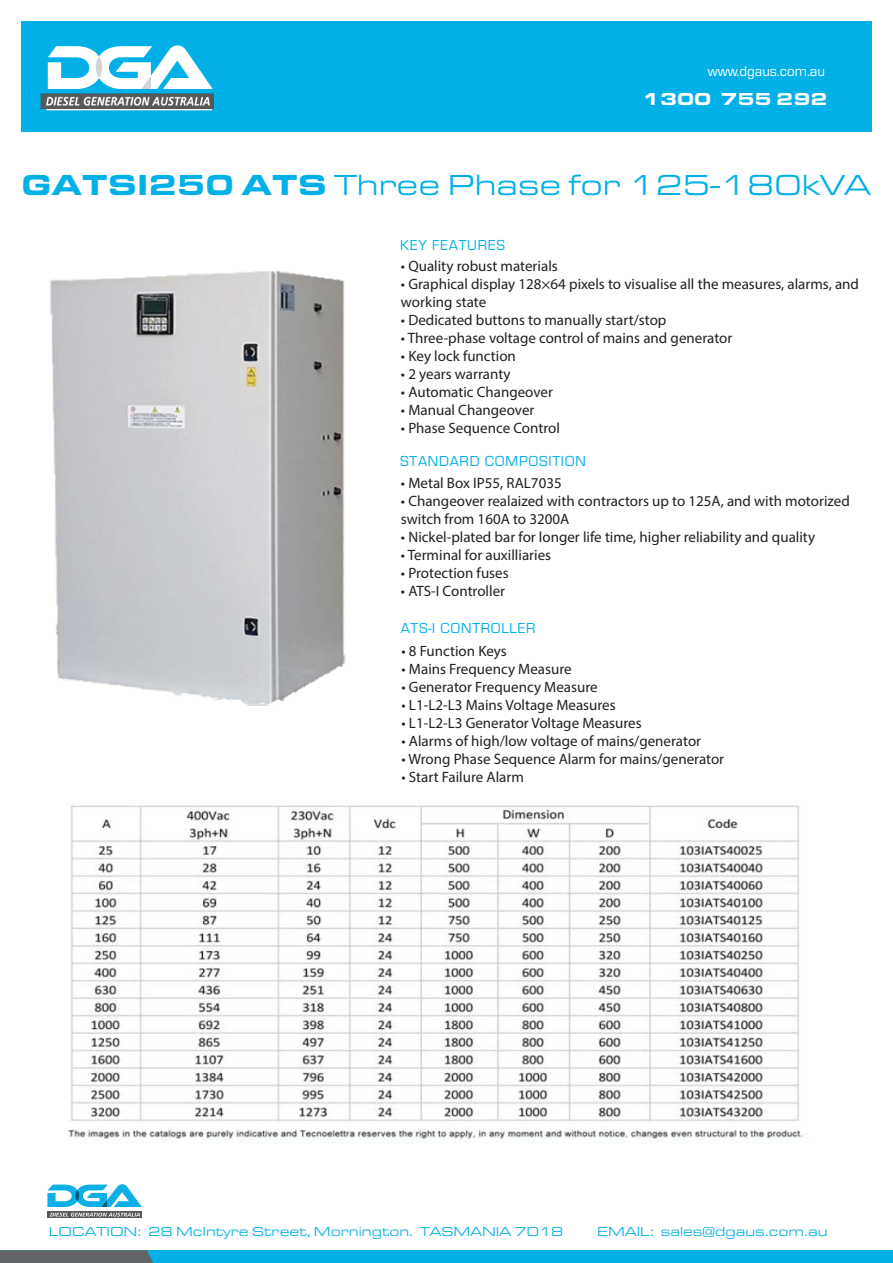
<style>
.page{position:relative;width:893px;height:1263px;background:#fff}
.page>*{position:absolute;margin:0;border:0;box-sizing:border-box;transform-origin:0 0}
.t1{font:30px "Eurostile Ext";color:#00b0e7}
.t2{font:900 18px "Eurostile Ext";color:#fff}
.t3{font:15px/18px "Myriad Pro";color:#231f20}
.t4{font:15px "Eurostile";letter-spacing:.05em;color:#00b0e7}
.t5{font:15px "Eurostile";color:#fff}
.t6{font:13.5px "Eurostile Ext";color:#00b0e7}
.s1{font-weight:900}
</style>
<div class="page">
<div style="left:21px;top:21px;width:851px;height:111px;background:#00b0e7"></div>
<svg style="left:47px;top:108px;width:165px;height:2px"></svg>
<svg style="left:48px;top:45px;width:165px;height:44px"></svg>
<div style="left:0;top:1250px;width:893px;height:13px;background:#00b0e7"></div>
<svg style="left:0;top:1250px;width:153px;height:13px;background:#5f666a"></svg>
<img style="left:40px;top:93px;width:173px;height:15px">
<svg style="left:47px;top:1211px;width:95px;height:7px"></svg>
<svg style="left:50px;top:1213px;width:90px;height:3px"></svg>
<svg style="left:47px;top:1184px;width:95px;height:23px"></svg>
<img style="left:50px;top:271px;width:295px;height:435px">
<img style="left:68px;top:805px;width:735px;height:334px">
<p class="t5" style="left:708px;top:61px;width:119px">www.dgaus.com.au</p>
<p class="t2" style="left:643px;top:85px;width:186px">1300 755 292</p>
<h1 class="t1" style="left:21px;top:164px;width:851px"><span class="s1">GATSI250 ATS</span> Three Phase for 125-180kVA</h1>
<p class="t4" style="left:400px;top:235px;width:107px">KEY FEATURES</p>
<p class="t3" style="left:401px;top:257px;width:158px">• Quality robust materials</p>
<p class="t3" style="left:401px;top:275px;width:460px">• Graphical display 128×64 pixels to visualise all the measures, alarms, and working state</p>
<p class="t3" style="left:401px;top:311px;width:267px">• Dedicated buttons to manually start/stop</p>
<p class="t3" style="left:401px;top:329px;width:333px">• Three-phase voltage control of mains and generator</p>
<p class="t3" style="left:401px;top:347px;width:116px">• Key lock function</p>
<p class="t3" style="left:401px;top:365px;width:111px">• 2 years warranty</p>
<p class="t3" style="left:401px;top:383px;width:153px">• Automatic Changeover</p>
<p class="t3" style="left:401px;top:401px;width:135px">• Manual Changeover</p>
<p class="t3" style="left:401px;top:419px;width:160px">• Phase Sequence Control</p>
<p class="t4" style="left:400px;top:450px;width:187px">STANDARD COMPOSITION</p>
<p class="t3" style="left:401px;top:474px;width:162px">• Metal Box IP55, RAL7035</p>
<p class="t3" style="left:401px;top:492px;width:450px">• Changeover realaized with contractors up to 125A, and with motorized switch from 160A to 3200A</p>
<p class="t3" style="left:401px;top:528px;width:416px">• Nickel-plated bar for longer life time, higher reliability and quality</p>
<p class="t3" style="left:401px;top:546px;width:152px">• Terminal for auxilliaries</p>
<p class="t3" style="left:401px;top:564px;width:109px">• Protection fuses</p>
<p class="t3" style="left:401px;top:582px;width:106px">• ATS-I Controller</p>
<p class="t4" style="left:401px;top:618px;width:136px">ATS-I CONTROLLER</p>
<p class="t3" style="left:402px;top:642px;width:107px">• 8 Function Keys</p>
<p class="t3" style="left:402px;top:660px;width:172px">• Mains Frequency Measure</p>
<p class="t3" style="left:402px;top:678px;width:198px">• Generator Frequency Measure</p>
<p class="t3" style="left:402px;top:696px;width:216px">• L1-L2-L3 Mains Voltage Measures</p>
<p class="t3" style="left:402px;top:714px;width:242px">• L1-L2-L3 Generator Voltage Measures</p>
<p class="t3" style="left:402px;top:732px;width:301px">• Alarms of high/low voltage of mains/generator</p>
<p class="t3" style="left:402px;top:750px;width:324px">• Wrong Phase Sequence Alarm for mains/generator</p>
<p class="t3" style="left:402px;top:768px;width:124px">• Start Failure Alarm</p>
<p class="t6" style="left:49px;top:1222px;width:516px">LOCATION: 28 McIntyre Street, Mornington. TASMANIA 7018</p>
<p class="t6" style="left:597px;top:1222px;width:232px">EMAIL: sales@dgaus.com.au</p>
</div>
